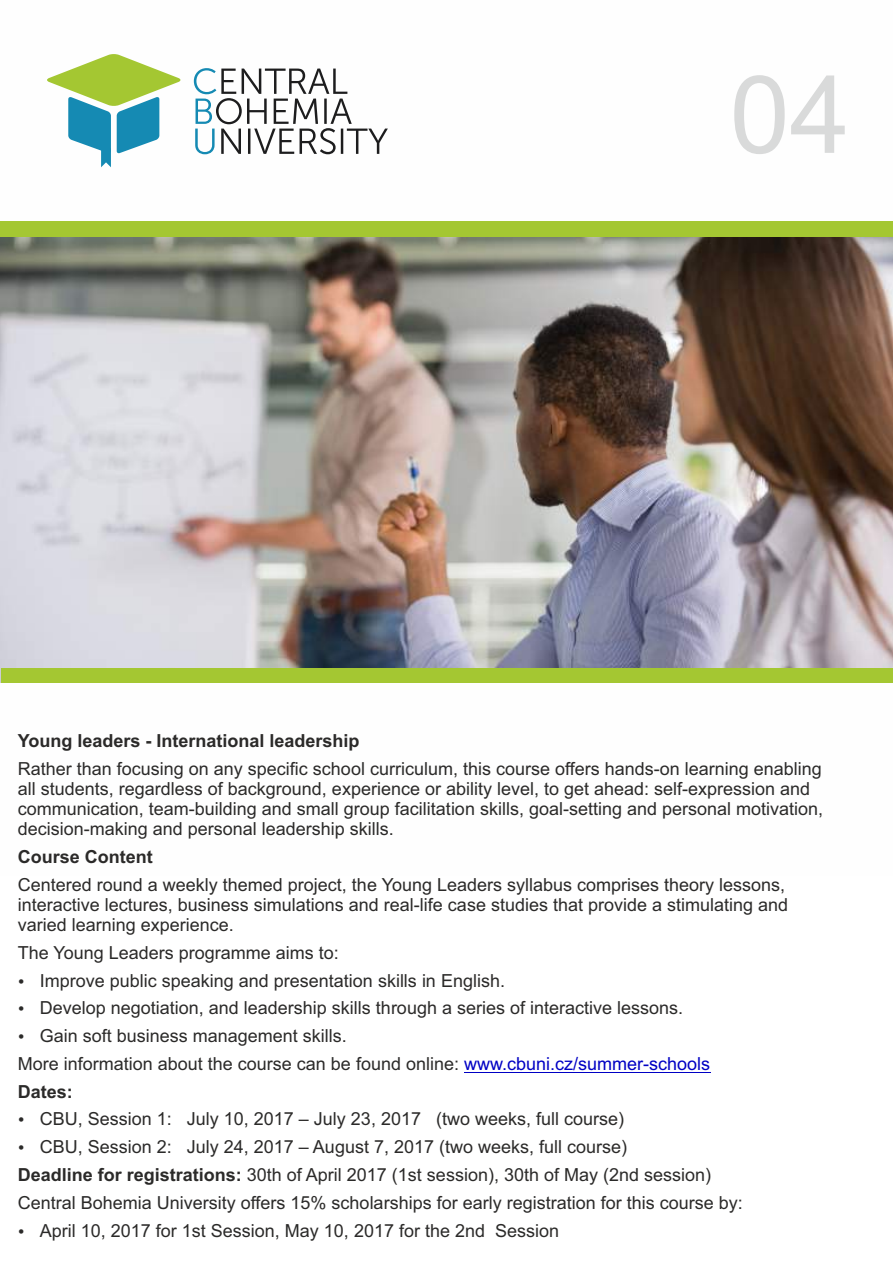
<style>
.page{position:relative;width:893px;height:1263px;background:#fff}
.page>*{position:absolute;margin:0;border:0;box-sizing:border-box;transform-origin:0 0}
.t1{font:108px "Arial";color:#d9dada}
.t2{font:18px/20.1px "Arial";color:#2b2a29}
.t3{font:700 18px "Arial";color:#2b2a29}
.s1{color:#0000c4}
.s2{font-weight:700}
</style>
<div class="page">
<img style="left:0;top:237px;width:893px;height:446px">
<svg style="left:194px;top:68px;width:194px;height:86px"></svg>
<svg style="left:47px;top:54px;width:134px;height:113px"></svg>
<div style="left:0;top:221px;width:893px;height:16px;background:#a4c732"></div>
<div style="left:1px;top:668px;width:892px;height:15px;background:#a4c732"></div>
<hr style="left:464px;top:1071px;width:246px;height:1px;background:#0000c4">
<h1 class="t1" style="left:730px;top:74px;width:122px">04</h1>
<p class="t3" style="left:18px;top:734px;width:343px">Young leaders - International leadership</p>
<p class="t2" style="left:18px;top:760px;width:807px">Rather than focusing on any specific school curriculum, this course offers hands-on learning enabling all students, regardless of background, experience or ability level, to get ahead: self-expression and communication, team-building and small group facilitation skills, goal-setting and personal motivation, decision-making and personal leadership skills.</p>
<p class="t3" style="left:18px;top:850px;width:136px">Course Content</p>
<p class="t2" style="left:18px;top:876px;width:772px">Centered round a weekly themed project, the Young Leaders syllabus comprises theory lessons, interactive lectures, business simulations and real-life case studies that provide a stimulating and varied learning experience.</p>
<p class="t2" style="left:18px;top:944px;width:323px">The Young Leaders programme aims to:</p>
<p class="t2" style="left:40px;top:972px;width:467px">Improve public speaking and presentation skills in English.</p>
<p class="t2" style="left:40px;top:1000px;width:645px">Develop negotiation, and leadership skills through a series of interactive lessons.</p>
<p class="t2" style="left:40px;top:1027px;width:309px">Gain soft business management skills.</p>
<p class="t2" style="left:18px;top:1055px;width:694px">More information about the course can be found online: <span class="s1">www.cbuni.cz/summer-schools</span></p>
<p class="t3" style="left:18px;top:1084px;width:57px">Dates:</p>
<p class="t2" style="left:40px;top:1111px;width:586px">CBU, Session 1: July 10, 2017 – July 23, 2017 (two weeks, full course)</p>
<p class="t2" style="left:40px;top:1138px;width:589px">CBU, Session 2: July 24, 2017 – August 7, 2017 (two weeks, full course)</p>
<p class="t2" style="left:18px;top:1166px;width:695px"><span class="s2">Deadline for registrations:</span> 30th of April 2017 (1st session), 30th of May (2nd session)</p>
<p class="t2" style="left:18px;top:1194px;width:726px">Central Bohemia University offers 15% scholarships for early registration for this course by:</p>
<p class="t2" style="left:40px;top:1222px;width:521px">April 10, 2017 for 1st Session, May 10, 2017 for the 2nd Session</p>
</div>
